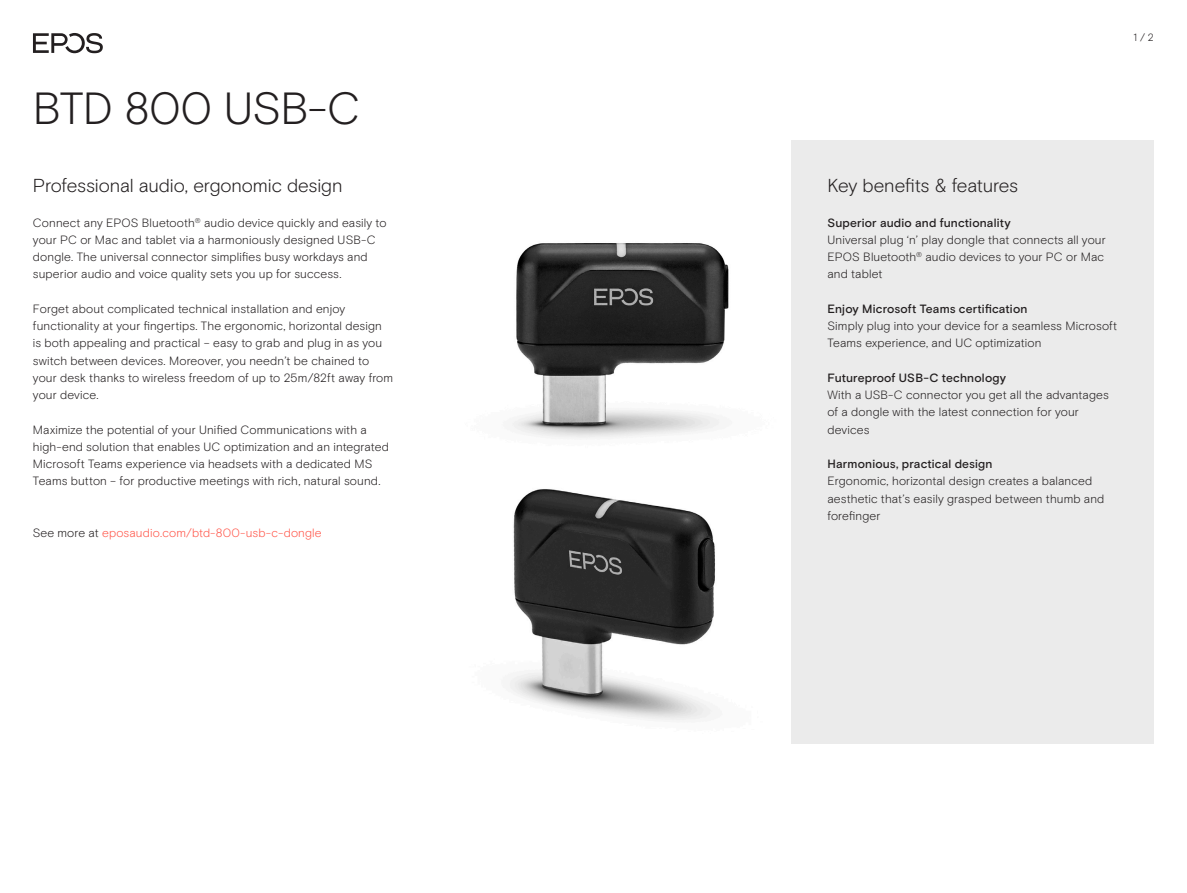
<style>
.page{position:relative;width:1187px;height:893px;background:#fff}
.page>*{position:absolute;margin:0;border:0;box-sizing:border-box;transform-origin:0 0}
.EPOS_headline_32_reg{font:300 45px "EPOS Basis";letter-spacing:-.02em;color:#231f20}
.EPOS_lead_intro_12_5{font:300 18.75px "EPOS Basis";letter-spacing:-.01em;color:#231f20}
.EPOS_bodytext{font:300 12px/17.2px "EPOS Basis";letter-spacing:.01em;color:#231f20}
.EPOS_bodytext-2{font:300 12px "EPOS Basis";letter-spacing:.01em;color:#ff5549}
.t1{font:300 10.5px "EPOS Basis";color:#231f20}
.s1{color:#231f20}
.s2{font-weight:500}
</style>
<div class="page">
<img style="left:512px;top:243px;width:217px;height:196px">
<img style="left:509px;top:489px;width:206px;height:232px">
<svg style="left:33px;top:33px;width:70px;height:20px"></svg>
<div style="left:791px;top:140px;width:362px;height:604px;background:#ebebeb"></div>
<p class="EPOS_headline_32_reg" style="left:33px;top:82px;width:329px">BTD 800 USB-C</p>
<p class="EPOS_lead_intro_12_5" style="left:33px;top:174px;width:311px">Professional audio, ergonomic design</p>
<p class="EPOS_bodytext" style="left:33px;top:214px;width:355px">Connect any EPOS Bluetooth<sup>®</sup> audio device quickly and easily to your PC or Mac and tablet via a harmoniously designed USB-C dongle. The universal connector simplifies busy workdays and superior audio and voice quality sets you up for success.</p>
<p class="EPOS_bodytext" style="left:33px;top:300px;width:362px">Forget about complicated technical installation and enjoy functionality at your fingertips. The ergonomic, horizontal design is both appealing and practical – easy to grab and plug in as you switch between devices. Moreover, you needn’t be chained to your desk thanks to wireless freedom of up to 25m/82ft away from your device.</p>
<p class="EPOS_bodytext" style="left:33px;top:421px;width:357px">Maximize the potential of your Unified Communications with a high-end solution that enables UC optimization and an integrated Microsoft Teams experience via headsets with a dedicated MS Teams button – for productive meetings with rich, natural sound.</p>
<p class="EPOS_bodytext-2" style="left:33px;top:526px;width:290px"><span class="s1">See more at</span> eposaudio.com/btd-800-usb-c-dongle</p>
<p class="t1" style="left:1133px;top:31px;width:22px">1 / 2</p>
<p class="EPOS_lead_intro_12_5" style="left:827px;top:174px;width:192px">Key benefits &amp; features</p>
<p class="EPOS_bodytext" style="left:827px;top:214px;width:280px"><span class="s2">Superior audio and functionality<br></span>Universal plug ‘n’ play dongle that connects all your EPOS Bluetooth<sup>®</sup> audio devices to your PC or Mac and tablet</p>
<p class="EPOS_bodytext" style="left:827px;top:300px;width:291px"><span class="s2">Enjoy Microsoft Teams certification<br></span>Simply plug into your device for a seamless Microsoft<br>Teams experience, and UC optimization</p>
<p class="EPOS_bodytext" style="left:827px;top:369px;width:283px"><span class="s2">Futureproof USB-C technology<br></span>With a USB-C connector you get all the advantages of a dongle with the latest connection for your devices</p>
<p class="EPOS_bodytext" style="left:827px;top:455px;width:278px"><span class="s2">Harmonious, practical design<br></span>Ergonomic, horizontal design creates a balanced aesthetic that’s easily grasped between thumb and forefinger</p>
</div>
